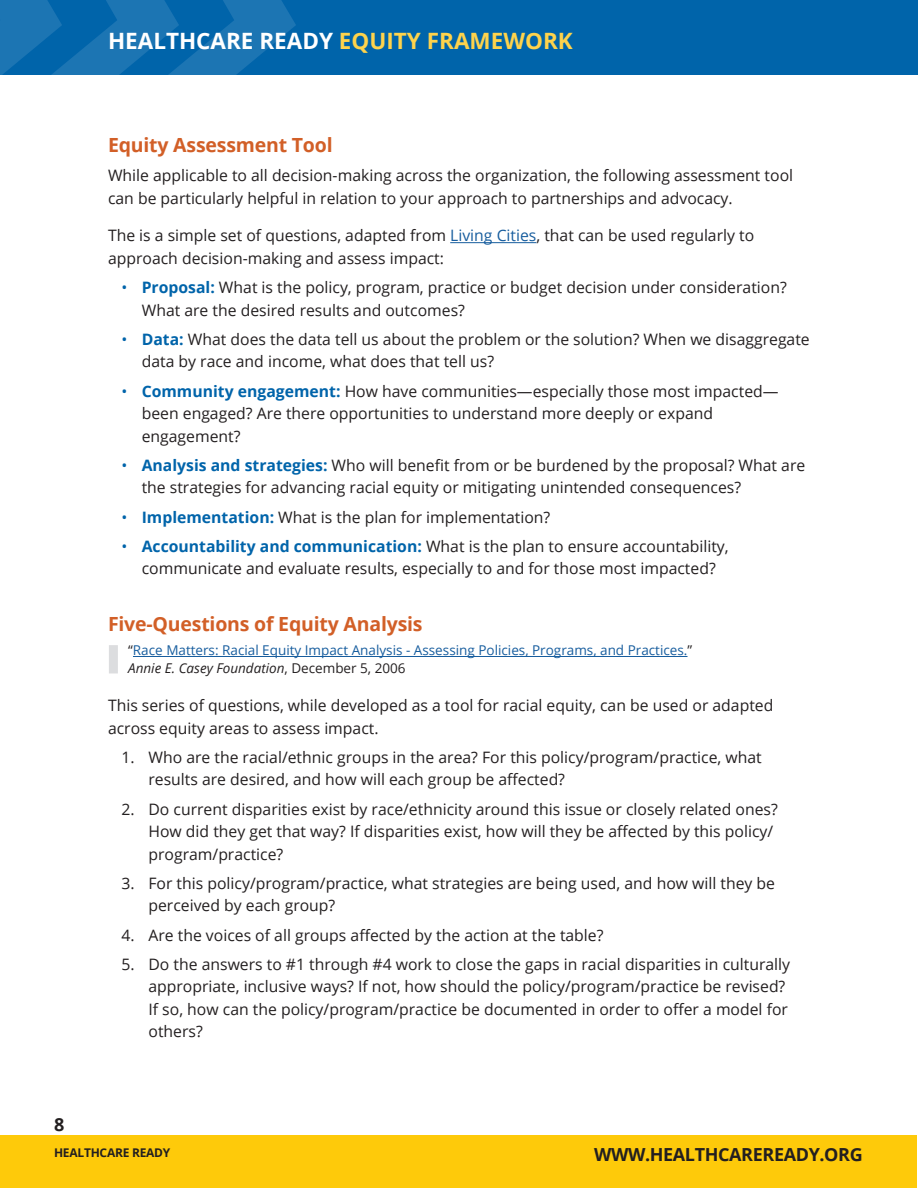
<style>
.page{position:relative;width:918px;height:1188px;background:#fff}
.page>*{position:absolute;margin:0;border:0;box-sizing:border-box;transform-origin:0 0}
.t1{font:700 22.5px "Open Sans";color:#fff}
.t2{font:700 19.5px "Open Sans";letter-spacing:-.01em;color:#d25f27}
.t3{font:700 18px "Open Sans";letter-spacing:-.02em;color:#231f20}
.BODY{font:15.75px/22.5px "Open Sans";color:#231f20}
.Source{font:13.5px/18px "Open Sans";color:#175d9e}
.t4{font:700 12px "Open Sans";letter-spacing:-.02em;color:#231f20}
.s1{color:#fed34c}
.s2{color:#175d9e}
.s3{color:#0064aa}
.s4{font-weight:700;color:#0064aa}
.s5{color:#231f20}
.s6{font-style:italic;color:#231f20}
</style>
<div class="page">
<div style="left:1px;top:1136px;width:916px;height:52px;background:#feca0a"></div>
<div style="left:0;top:0;width:918px;height:75px;background:#0064aa"></div>
<svg style="left:0;top:0;width:296px;height:75px"></svg>
<hr style="left:450px;top:242px;width:86px;height:1px;background:#175d9e">
<div style="left:109px;top:645px;width:9px;height:28px;background:#dcdddf"></div>
<hr style="left:133px;top:656px;width:555px;height:1px;background:#175d9e">
<h1 class="t1" style="left:108px;top:25px;width:466px">HEALTHCARE READY <span class="s1">EQUITY FRAMEWORK</span></h1>
<h2 class="t2" style="left:108px;top:131px;width:226px">Equity Assessment Tool</h2>
<p class="BODY" style="left:108px;top:164px;width:687px">While applicable to all decision-making across the organization, the following assessment tool can be particularly helpful in relation to your approach to partnerships and advocacy.</p>
<p class="BODY" style="left:108px;top:224px;width:648px">The is a simple set of questions, adapted from <span class="s2">Living Cities</span>, that can be used regularly to approach decision-making and assess impact:</p>
<p class="BODY" style="left:142px;top:276px;width:647px;text-indent:-20px"><span class="s3">•</span> <span class="s4">Proposal:</span> What is the policy, program, practice or budget decision under consideration?<br>What are the desired results and outcomes?</p>
<p class="BODY" style="left:142px;top:328px;width:670px;text-indent:-20px"><span class="s3">•</span> <span class="s4">Data:</span> What does the data tell us about the problem or the solution? When we disaggregate data by race and income, what does that tell us?</p>
<p class="BODY" style="left:142px;top:379px;width:638px;text-indent:-20px"><span class="s3">•</span> <span class="s4">Community engagement:</span> How have communities—especially those most impacted— been engaged? Are there opportunities to understand more deeply or expand engagement?</p>
<p class="BODY" style="left:142px;top:454px;width:665px;text-indent:-20px"><span class="s3">•</span> <span class="s4">Analysis and strategies:</span> Who will benefit from or be burdened by the proposal? What are the strategies for advancing racial equity or mitigating unintended consequences?</p>
<p class="BODY" style="left:122px;top:505px;width:430px"><span class="s3">•</span> <span class="s4">Implementation:</span> What is the plan for implementation?</p>
<p class="BODY" style="left:122px;top:535px;width:609px;text-align:center"><span class="s3">•</span> <span class="s4">Accountability and communication:</span> What is the plan to ensure accountability, communicate and evaluate results, especially to and for those most impacted?</p>
<h2 class="t2" style="left:108px;top:610px;width:316px">Five-Questions of Equity Analysis</h2>
<p class="Source" style="left:128px;top:641px;width:565px"><span class="s5">“</span>Race Matters: Racial Equity Impact Analysis - Assessing Policies, Programs, and Practices.<span class="s5">”<br></span><span class="s6">Annie E. Casey Foundation</span><span class="s5">, December 5, 2006</span></p>
<p class="BODY" style="left:108px;top:694px;width:667px">This series of questions, while developed as a tool for racial equity, can be used or adapted across equity areas to assess impact.</p>
<p class="BODY" style="left:148px;top:746px;width:615px;text-indent:-27px">1. Who are the racial/ethnic groups in the area? For this policy/program/practice, what results are desired, and how will each group be affected?</p>
<p class="BODY" style="left:148px;top:797px;width:631px;text-indent:-27px">2. Do current disparities exist by race/ethnicity around this issue or closely related ones?<br>How did they get that way? If disparities exist, how will they be affected by this policy/ program/practice?</p>
<p class="BODY" style="left:148px;top:872px;width:628px;text-indent:-27px">3. For this policy/program/practice, what strategies are being used, and how will they be perceived by each group?</p>
<p class="BODY" style="left:122px;top:923px;width:484px">4. Are the voices of all groups affected by the action at the table?</p>
<p class="BODY" style="left:148px;top:953px;width:643px;text-indent:-27px">5. Do the answers to #1 through #4 work to close the gaps in racial disparities in culturally appropriate, inclusive ways? If not, how should the policy/program/practice be revised?<br>If so, how can the policy/program/practice be documented in order to offer a model for others?</p>
<p class="t3" style="left:54px;top:1112px;width:12px">8</p>
<p class="t4" style="left:54px;top:1144px;width:118px">HEALTHCARE READY</p>
<p class="t3" style="left:594px;top:1142px;width:270px">WWW.HEALTHCAREREADY.ORG</p>
</div>
